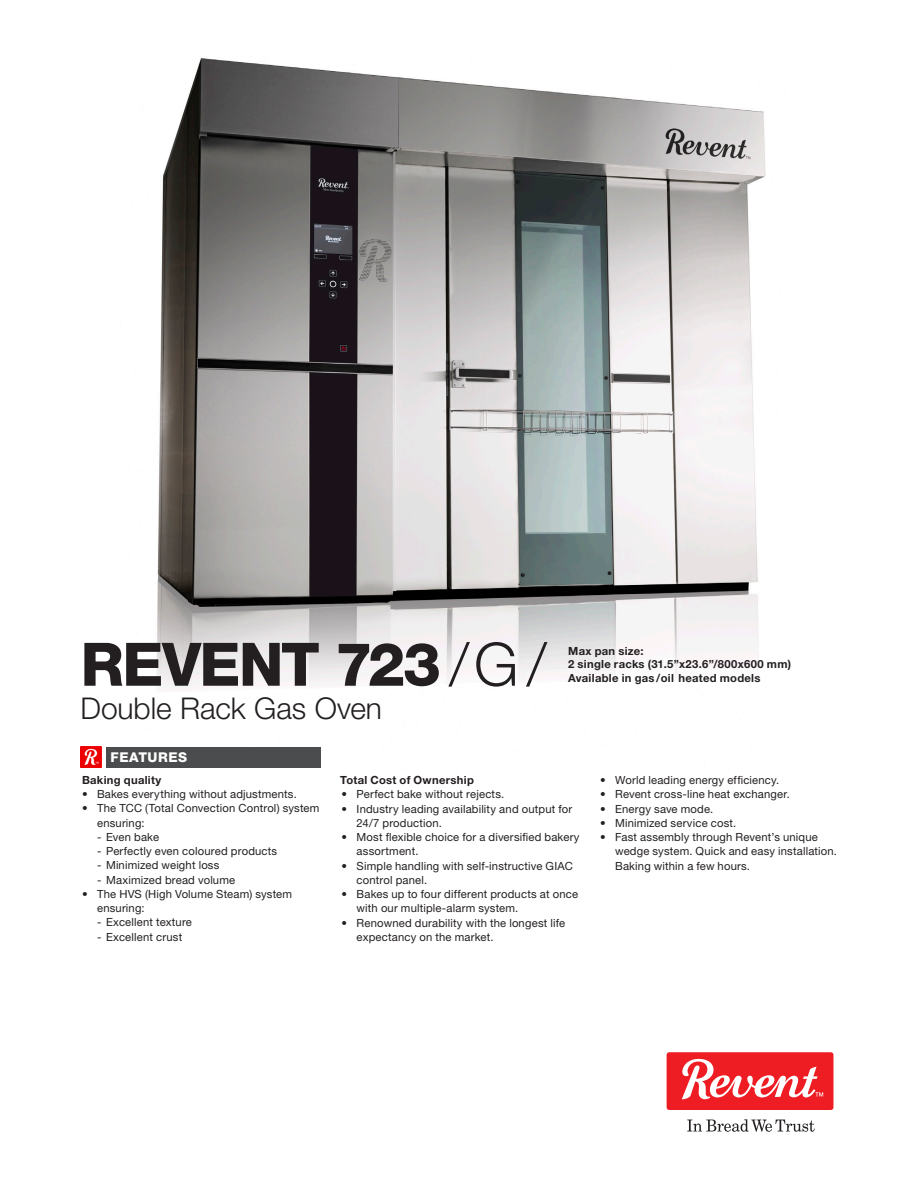
<style>
.page{position:relative;width:918px;height:1188px;background:#fff}
.page>*{position:absolute;margin:0;border:0;box-sizing:border-box;transform-origin:0 0}
.t1{font:800 60px "Helvetica Neue LT Std";letter-spacing:-.03em;color:#231f20}
.t2{font:300 30px "Helvetica Neue LT Std";letter-spacing:-.005em;color:#231f20}
.t3{font:800 13.5px "Helvetica Neue LT Std";letter-spacing:.04em;color:#fff}
.t4{font:11.25px/14.2px "Helvetica Neue LT Std";letter-spacing:.015em;color:#231f20}
.t5{font:700 11.25px "Helvetica Neue LT Std";letter-spacing:.025em;color:#231f20}
.s1{font-weight:300}
</style>
<div class="page">
<svg style="left:687px;top:1119px;width:128px;height:13px"></svg>
<div style="left:667px;top:1052px;width:166px;height:58px;background:#ee1d23;border-radius:3px"></div>
<svg style="left:682px;top:1058px;width:141px;height:41px"></svg>
<img style="left:157px;top:58px;width:609px;height:628px">
<div style="left:106px;top:747px;width:215px;height:21px;background:#4b4c4d"></div>
<img style="left:81px;top:747px;width:20px;height:21px">
<p class="t1" style="left:81px;top:629px;width:468px">REVENT 723 <span class="s1">/G /</span></p>
<p class="t2" style="left:81px;top:690px;width:303px">Double Rack Gas Oven</p>
<p class="t3" style="left:111px;top:749px;width:78px">FEATURES</p>
<p class="t5" style="left:568px;top:644px;width:77px">Max pan size:</p>
<p class="t5" style="left:568px;top:658px;width:224px">2 single racks (31.5”x23.6”/800x600 mm)</p>
<p class="t5" style="left:568px;top:671px;width:194px">Available in gas/oil heated models</p>
<p class="t5" style="left:82px;top:773px;width:81px">Baking quality</p>
<p class="t4" style="left:82px;top:787px;width:216px">• Bakes everything without adjustments.</p>
<p class="t4" style="left:97px;top:801px;width:224px;text-indent:-15px">• The TCC (Total Convection Control) system ensuring:</p>
<p class="t4" style="left:97px;top:830px;width:63px">- Even bake</p>
<p class="t4" style="left:97px;top:844px;width:182px">- Perfectly even coloured products</p>
<p class="t4" style="left:97px;top:858px;width:124px">- Minimized weight loss</p>
<p class="t4" style="left:97px;top:872px;width:140px">- Maximized bread volume</p>
<p class="t4" style="left:97px;top:887px;width:197px;text-indent:-15px">• The HVS (High Volume Steam) system ensuring:</p>
<p class="t4" style="left:97px;top:915px;width:96px">- Excellent texture</p>
<p class="t4" style="left:97px;top:929px;width:87px">- Excellent crust</p>
<p class="t5" style="left:340px;top:773px;width:135px">Total Cost of Ownership</p>
<p class="t4" style="left:342px;top:787px;width:164px">• Perfect bake without rejects.</p>
<p class="t4" style="left:357px;top:801px;width:217px;text-indent:-15px">• Industry leading availability and output for<br>24/7 production.</p>
<p class="t4" style="left:357px;top:830px;width:224px;text-indent:-15px">• Most flexible choice for a diversified bakery assortment.</p>
<p class="t4" style="left:357px;top:858px;width:218px;text-indent:-15px">• Simple handling with self-instructive GIAC control panel.</p>
<p class="t4" style="left:357px;top:887px;width:223px;text-indent:-15px">• Bakes up to four different products at once with our multiple-alarm system.</p>
<p class="t4" style="left:357px;top:915px;width:210px;text-indent:-15px">• Renowned durability with the longest life expectancy on the market.</p>
<p class="t4" style="left:600px;top:773px;width:181px">• World leading energy efficiency.</p>
<p class="t4" style="left:600px;top:787px;width:191px">• Revent cross-line heat exchanger.</p>
<p class="t4" style="left:600px;top:801px;width:115px">• Energy save mode.</p>
<p class="t4" style="left:600px;top:815px;width:138px">• Minimized service cost.</p>
<p class="t4" style="left:615px;top:830px;width:223px;text-indent:-15px">• Fast assembly through Revent’s unique wedge system. Quick and easy installation.<br>Baking within a few hours.</p>
</div>
